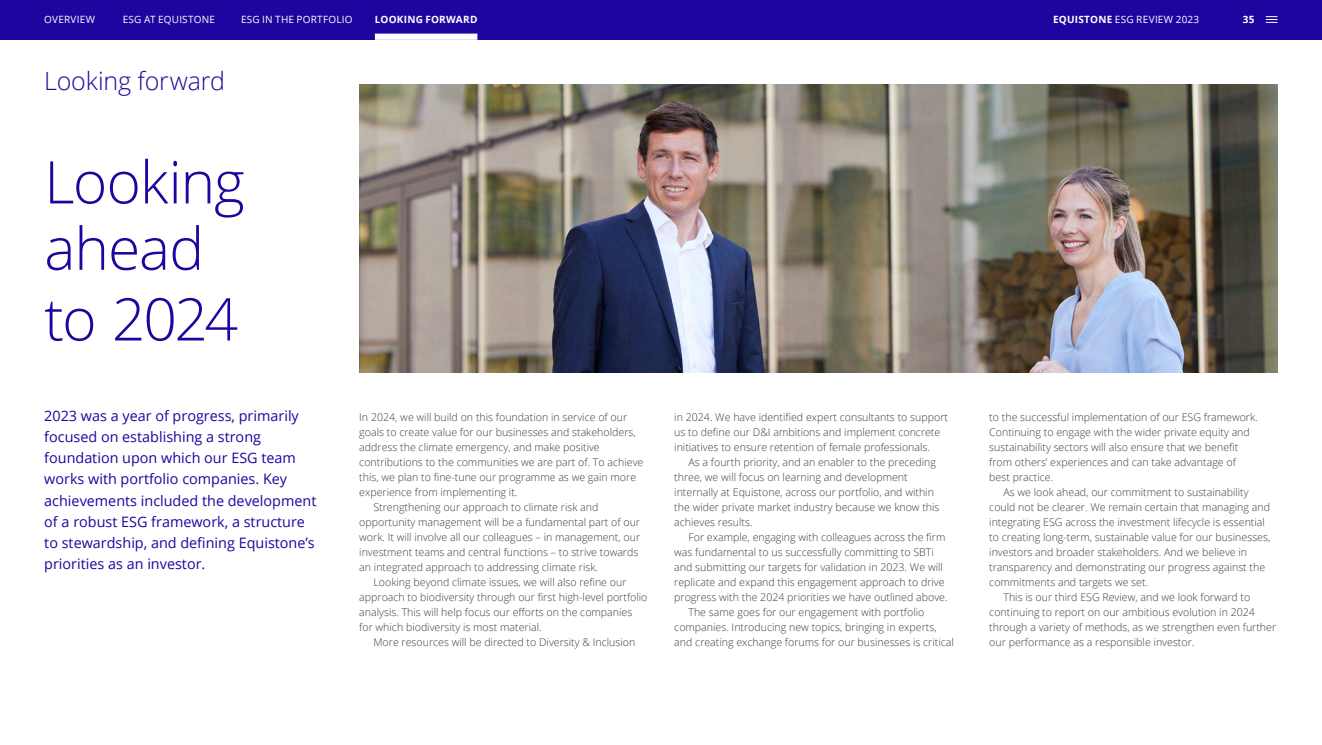
<style>
.page{position:relative;width:1322px;height:745px;background:#fff}
.page>*{position:absolute;margin:0;border:0;box-sizing:border-box;transform-origin:0 0}
.t1{font:300 58.75px/68.5px "Open Sans";letter-spacing:-.02em;color:#1d069f}
.t2{font:300 25px "Open Sans";letter-spacing:-.01em;color:#1d069f}
.t3{font:14.38px/21.2px "Open Sans";color:#1d069f}
.t4{font:300 10.62px/15px "Open Sans";color:#3c3c3b}
.t5{font:10px "Open Sans";letter-spacing:.02em;color:#fff}
.t6{font:700 10px "Open Sans";letter-spacing:.02em;color:#fff}
.s1{font-weight:700}
</style>
<div class="page">
<div style="left:0;top:0;width:1322px;height:39px;background:#1d069f"></div>
<div style="left:375px;top:34px;width:102px;height:6px;background:#fff"></div>
<img style="left:359px;top:84px;width:918px;height:288px">
<svg style="left:1266px;top:16px;width:11px;height:7px"></svg>
<p class="t5" style="left:44px;top:13px;width:52px">OVERVIEW</p>
<p class="t5" style="left:123px;top:13px;width:94px">ESG AT EQUISTONE</p>
<p class="t5" style="left:241px;top:13px;width:113px">ESG IN THE PORTFOLIO</p>
<p class="t6" style="left:375px;top:12px;width:104px">LOOKING FORWARD</p>
<p class="t5" style="left:1053px;top:13px;width:148px"><span class="s1">EQUISTONE</span> ESG REVIEW 2023</p>
<p class="t6" style="left:1243px;top:12px;width:13px">35</p>
<h2 class="t2" style="left:44px;top:64px;width:182px">Looking forward</h2>
<h1 class="t1" style="left:44px;top:146px;width:202px">Looking ahead to 2024</h1>
<p class="t3" style="left:44px;top:404px;width:274px">2023 was a year of progress, primarily focused on establishing a strong foundation upon which our ESG team works with portfolio companies. Key achievements included the development of a robust ESG framework, a structure to stewardship, and defining Equistone’s priorities as an investor.</p>
<p class="t4" style="left:359px;top:408px;width:269px">In 2024, we will build on this foundation in service of our</p>
<p class="t4" style="left:359px;top:423px;width:278px">goals to create value for our businesses and stakeholders,</p>
<p class="t4" style="left:359px;top:438px;width:242px">address the climate emergency, and make positive</p>
<p class="t4" style="left:359px;top:453px;width:286px">contributions to the communities we are part of. To achieve</p>
<p class="t4" style="left:359px;top:468px;width:278px">this, we plan to fine-tune our programme as we gain more</p>
<p class="t4" style="left:359px;top:483px;width:160px">experience from implementing it.</p>
<p class="t4" style="left:373px;top:498px;width:226px">Strengthening our approach to climate risk and</p>
<p class="t4" style="left:359px;top:513px;width:282px">opportunity management will be a fundamental part of our</p>
<p class="t4" style="left:359px;top:528px;width:282px">work. It will involve all our colleagues – in management, our</p>
<p class="t4" style="left:359px;top:543px;width:281px">investment teams and central functions – to strive towards</p>
<p class="t4" style="left:359px;top:558px;width:240px">an integrated approach to addressing climate risk.</p>
<p class="t4" style="left:373px;top:573px;width:255px">Looking beyond climate issues, we will also refine our</p>
<p class="t4" style="left:359px;top:588px;width:290px">approach to biodiversity through our first high-level portfolio</p>
<p class="t4" style="left:359px;top:603px;width:275px">analysis. This will help focus our efforts on the companies</p>
<p class="t4" style="left:359px;top:618px;width:184px">for which biodiversity is most material.</p>
<p class="t4" style="left:373px;top:633px;width:263px">More resources will be directed to Diversity &amp; Inclusion</p>
<p class="t4" style="left:674px;top:408px;width:275px">in 2024. We have identified expert consultants to support us to define our D&amp;I ambitions and implement concrete initiatives to ensure retention of female professionals.</p>
<p class="t4" style="left:674px;top:453px;width:267px;text-indent:14px">As a fourth priority, and an enabler to the preceding three, we will focus on learning and development internally at Equistone, across our portfolio, and within the wider private market industry because we know this achieves results.</p>
<p class="t4" style="left:688px;top:528px;width:258px">For example, engaging with colleagues across the firm</p>
<p class="t4" style="left:674px;top:543px;width:261px">was fundamental to us successfully committing to SBTi</p>
<p class="t4" style="left:674px;top:558px;width:270px">and submitting our targets for validation in 2023. We will</p>
<p class="t4" style="left:674px;top:573px;width:272px">replicate and expand this engagement approach to drive</p>
<p class="t4" style="left:674px;top:588px;width:275px">progress with the 2024 priorities we have outlined above.</p>
<p class="t4" style="left:688px;top:603px;width:237px">The same goes for our engagement with portfolio</p>
<p class="t4" style="left:674px;top:618px;width:264px">companies. Introducing new topics, bringing in experts,</p>
<p class="t4" style="left:674px;top:633px;width:281px">and creating exchange forums for our businesses is critical</p>
<p class="t4" style="left:989px;top:408px;width:270px">to the successful implementation of our ESG framework.<br>Continuing to engage with the wider private equity and sustainability sectors will also ensure that we benefit from others’ experiences and can take advantage of best practice.</p>
<p class="t4" style="left:1003px;top:483px;width:247px">As we look ahead, our commitment to sustainability</p>
<p class="t4" style="left:989px;top:498px;width:282px">could not be clearer. We remain certain that managing and</p>
<p class="t4" style="left:989px;top:513px;width:277px">integrating ESG across the investment lifecycle is essential</p>
<p class="t4" style="left:989px;top:528px;width:283px">to creating long-term, sustainable value for our businesses,</p>
<p class="t4" style="left:989px;top:543px;width:259px">investors and broader stakeholders. And we believe in</p>
<p class="t4" style="left:989px;top:558px;width:277px">transparency and demonstrating our progress against the</p>
<p class="t4" style="left:989px;top:573px;width:160px">commitments and targets we set.</p>
<p class="t4" style="left:1003px;top:588px;width:248px">This is our third ESG Review, and we look forward to</p>
<p class="t4" style="left:989px;top:603px;width:267px">continuing to report on our ambitious evolution in 2024</p>
<p class="t4" style="left:989px;top:618px;width:288px">through a variety of methods, as we strengthen even further</p>
<p class="t4" style="left:989px;top:633px;width:207px">our performance as a responsible investor.</p>
</div>
